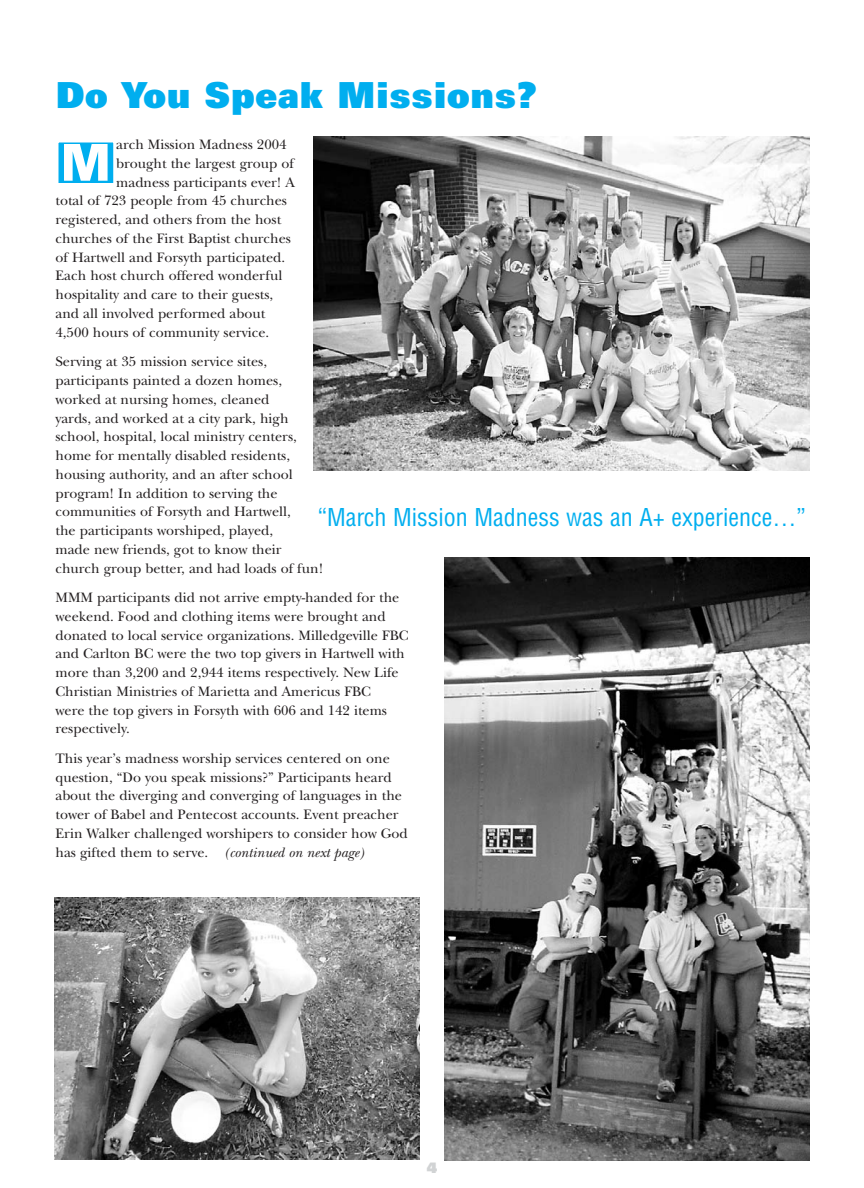
<style>
.page{position:relative;width:864px;height:1188px;background:#fff}
.page>*{position:absolute;margin:0;border:0;box-sizing:border-box;transform-origin:0 0}
.t1{font:900 51px "Zurich BT";color:#fff}
.t2{font:900 36px "Zurich BT";color:#00aeef}
.t3{font:condensed 24px "Helvetica";color:#00aeef}
.t4{font:900 15px "Zurich BT";color:#d1d3d4}
.t5{font:14.25px/18.8px "New Baskerville";color:#231f20}
.s1{font-style:italic}
</style>
<div class="page">
<div style="left:58px;top:142px;width:56px;height:42px;background:#00aeef"></div>
<div style="left:57px;top:141px;width:58px;height:43px;border:2px solid #fff"></div>
<img style="left:313px;top:137px;width:497px;height:334px">
<img style="left:54px;top:898px;width:366px;height:261px">
<img style="left:444px;top:557px;width:366px;height:604px">
<h2 class="t2" style="left:56px;top:83px;width:484px">Do You Speak Missions?</h2>
<p class="t5" style="left:116px;top:137px;width:172px">arch Mission Madness 2004</p>
<p class="t5" style="left:116px;top:156px;width:179px">brought the largest group of</p>
<p class="t5" style="left:116px;top:174px;width:180px">madness participants ever! A</p>
<p class="t5" style="left:55px;top:193px;width:233px">total of 723 people from 45 churches</p>
<p class="t5" style="left:55px;top:212px;width:227px">registered, and others from the host</p>
<p class="t5" style="left:55px;top:231px;width:237px">churches of the First Baptist churches</p>
<p class="t5" style="left:55px;top:249px;width:231px">of Hartwell and Forsyth participated.</p>
<p class="t5" style="left:55px;top:268px;width:228px">Each host church offered wonderful</p>
<p class="t5" style="left:55px;top:287px;width:219px">hospitality and care to their guests,</p>
<p class="t5" style="left:55px;top:306px;width:211px">and all involved performed about</p>
<p class="t5" style="left:55px;top:324px;width:215px">4,500 hours of community service.</p>
<p class="t5" style="left:55px;top:354px;width:269px">Serving at 35 mission service sites, participants painted a dozen homes, worked at nursing homes, cleaned<br>yards, and worked at a city park, high school, hospital, local ministry centers, home for mentally disabled residents, housing authority, and an after school program! In addition to serving the communities of Forsyth and Hartwell,<br>the participants worshiped, played,<br>made new friends, got to know their church group better, and had loads of fun!</p>
<p class="t5" style="left:55px;top:590px;width:355px">MMM participants did not arrive empty-handed for the weekend. Food and clothing items were brought and donated to local service organizations. Milledgeville FBC and Carlton BC were the two top givers in Hartwell with more than 3,200 and 2,944 items respectively. New Life Christian Ministries of Marietta and Americus FBC<br>were the top givers in Forsyth with 606 and 142 items respectively.</p>
<p class="t5" style="left:55px;top:751px;width:354px">This year’s madness worship services centered on one question, “Do you speak missions?” Participants heard about the diverging and converging of languages in the tower of Babel and Pentecost accounts. Event preacher Erin Walker challenged worshipers to consider how God has gifted them to serve. <span class="s1">(continued on next page)</span></p>
<h1 class="t1" style="left:61px;top:144px;width:52px">M</h1>
<h3 class="t3" style="left:318px;top:508px;width:490px">“March Mission Madness was an A+ experience…”</h3>
<p class="t4" style="left:427px;top:1163px;width:12px">4</p>
</div>
